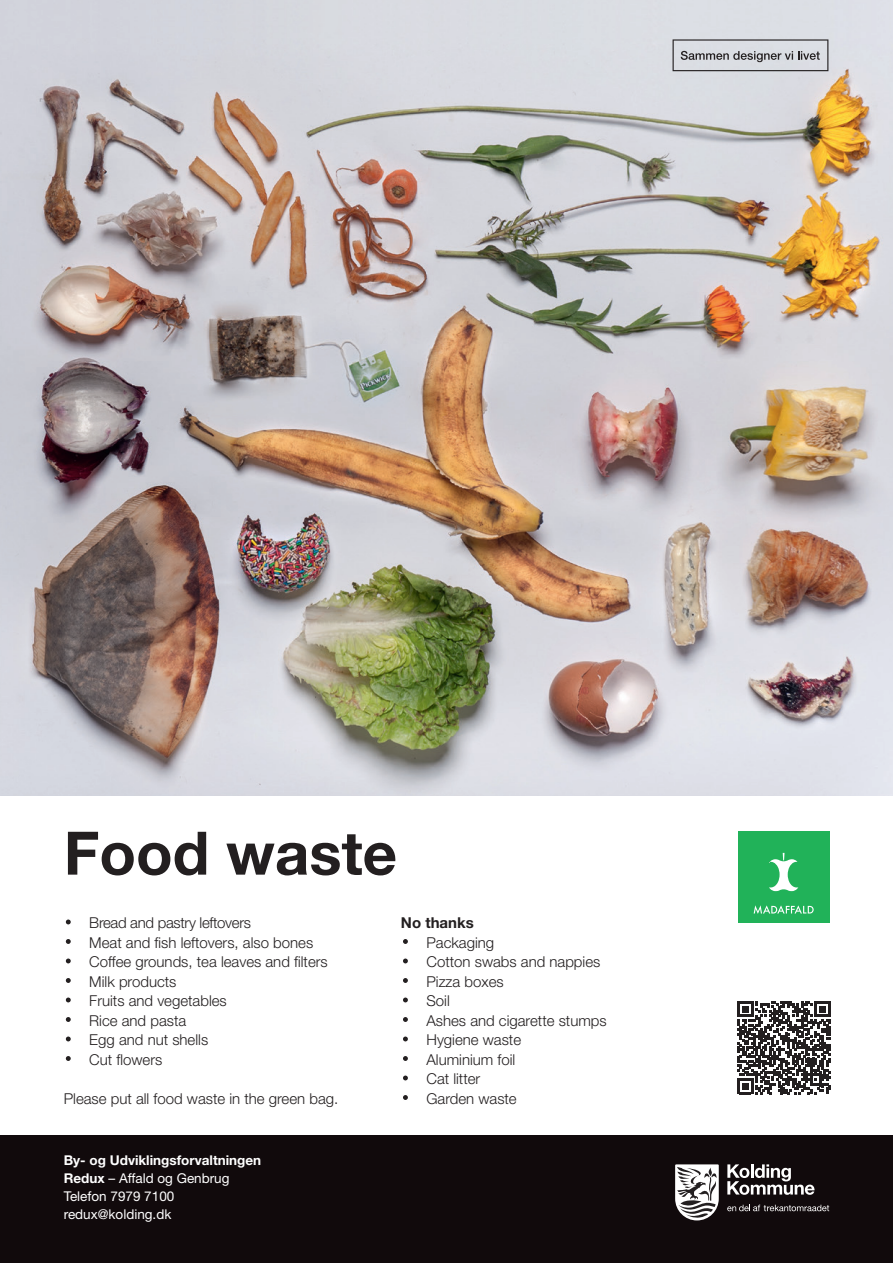
<style>
.page{position:relative;width:893px;height:1263px;background:#fff}
.page>*{position:absolute;margin:0;border:0;box-sizing:border-box;transform-origin:0 0}
.Rubrik_A2{font:700 60px "Helvetica Neue LT Std";color:#231f20}
.Brød_med_bullet{font:300 15px "Helvetica Neue LT Std";color:#231f20}
.Brødtekst{font:300 15px "Helvetica Neue LT Std";color:#231f20}
.Brød_med_bullet-2{font:300 15px "Helvetica Neue LT Std";letter-spacing:-.02em;color:#231f20}
.Brødtekst-2{font:700 15px "Helvetica Neue LT Std";color:#231f20}
.t1{font:13.5px/18px "Helvetica Neue LT Std";color:#fff}
.s1{font-size:18px}
.s2{font-weight:700}
</style>
<div class="page">
<img style="left:0;top:0;width:893px;height:795px">
<svg style="left:673px;top:39px;width:155px;height:32px;background:#bdbfc4"></svg>
<div style="left:0;top:1135px;width:893px;height:128px;background:#110a0c"></div>
<svg style="left:727px;top:1164px;width:88px;height:31px"></svg>
<svg style="left:675px;top:1164px;width:44px;height:56px;background:#b1afaf"></svg>
<svg style="left:727px;top:1204px;width:102px;height:7px"></svg>
<svg style="left:737px;top:1001px;width:93px;height:93px"></svg>
<div style="left:738px;top:832px;width:91px;height:91px;background:#21b259"></div>
<svg style="left:754px;top:905px;width:60px;height:9px"></svg>
<svg style="left:769px;top:853px;width:29px;height:38px"></svg>
<h1 class="Rubrik_A2" style="left:64px;top:816px;width:335px">Food waste</h1>
<p class="Brød_med_bullet-2" style="left:64px;top:914px;width:189px"><span class="s1">•</span> Bread and pastry leftovers</p>
<p class="Brød_med_bullet" style="left:64px;top:933px;width:251px"><span class="s1">•</span> Meat and fish leftovers, also bones</p>
<p class="Brød_med_bullet" style="left:64px;top:953px;width:265px"><span class="s1">•</span> Coffee grounds, tea leaves and filters</p>
<p class="Brød_med_bullet" style="left:64px;top:972px;width:114px"><span class="s1">•</span> Milk products</p>
<p class="Brød_med_bullet" style="left:64px;top:992px;width:165px"><span class="s1">•</span> Fruits and vegetables</p>
<p class="Brød_med_bullet" style="left:64px;top:1011px;width:124px"><span class="s1">•</span> Rice and pasta</p>
<p class="Brød_med_bullet" style="left:64px;top:1031px;width:146px"><span class="s1">•</span> Egg and nut shells</p>
<p class="Brød_med_bullet" style="left:64px;top:1050px;width:100px"><span class="s1">•</span> Cut flowers</p>
<p class="Brødtekst" style="left:64px;top:1089px;width:276px">Please put all food waste in the green bag.</p>
<p class="t1" style="left:64px;top:1151px;width:199px"><span class="s2">By- og Udviklingsforvaltningen<br>Redux</span> – Affald og Genbrug<br>Telefon 7979 7100 redux@kolding.dk</p>
<p class="Brødtekst-2" style="left:401px;top:914px;width:74px">No thanks</p>
<p class="Brød_med_bullet" style="left:401px;top:933px;width:95px"><span class="s1">•</span> Packaging</p>
<p class="Brød_med_bullet" style="left:401px;top:953px;width:201px"><span class="s1">•</span> Cotton swabs and nappies</p>
<p class="Brød_med_bullet" style="left:401px;top:972px;width:104px"><span class="s1">•</span> Pizza boxes</p>
<p class="Brød_med_bullet" style="left:401px;top:992px;width:50px"><span class="s1">•</span> Soil</p>
<p class="Brød_med_bullet" style="left:401px;top:1011px;width:207px"><span class="s1">•</span> Ashes and cigarette stumps</p>
<p class="Brød_med_bullet" style="left:401px;top:1031px;width:122px"><span class="s1">•</span> Hygiene waste</p>
<p class="Brød_med_bullet" style="left:401px;top:1050px;width:116px"><span class="s1">•</span> Aluminium foil</p>
<p class="Brød_med_bullet" style="left:401px;top:1070px;width:81px"><span class="s1">•</span> Cat litter</p>
<p class="Brød_med_bullet" style="left:401px;top:1089px;width:117px"><span class="s1">•</span> Garden waste</p>
</div>
